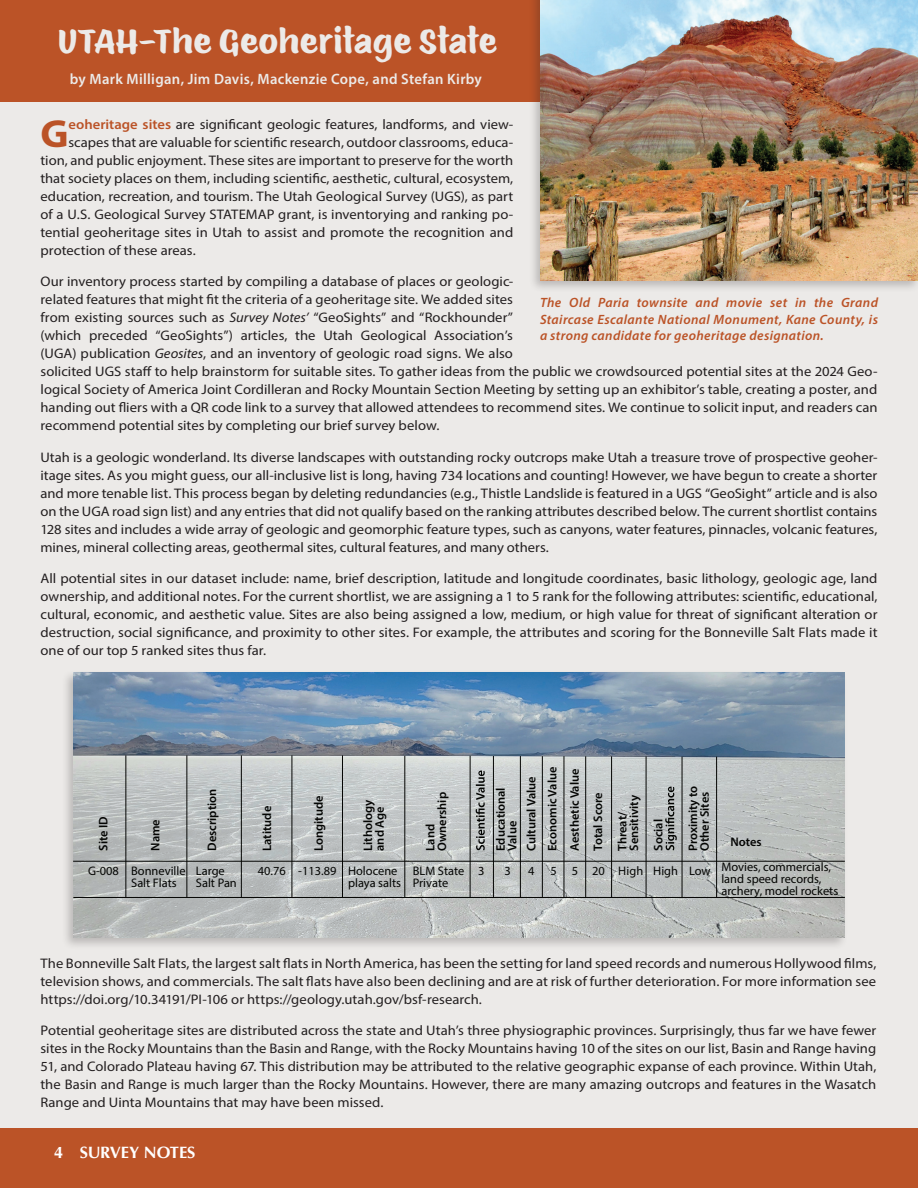
<style>
.page{position:relative;width:918px;height:1188px;background:#eceae8}
.page>*{position:absolute;margin:0;border:0;box-sizing:border-box;transform-origin:0 0}
.serif_caption{font:700 39.3px "Myriad Pro";color:#bb5327;scale:1.05 1}
.t1{font:33px "Eds Market";letter-spacing:.025em;color:#eceae8}
.t2{font:700 16.5px "Optima";letter-spacing:-.01em;color:#fff}
.t3{font:600 15px "Myriad Pro";letter-spacing:.02em;color:#eceae8}
.serif_caption-2{font:13.95px/18px "Myriad Pro";color:#231f20;text-align:justify;scale:1.05 1}
.serif_caption-3{font:italic 600 13.5px/16.5px "Myriad Pro";letter-spacing:.025em;color:#bb5327;text-align:justify}
.t4{font:600 12.45px/11.7px "Myriad Pro";color:#040503}
.t5{font:12.45px/11.7px "Myriad Pro";color:#040503}
.s1{font-weight:600;color:#bb5327}
.s2{font-style:italic}
</style>
<div class="page">
<div style="left:0;top:0;width:853px;height:102px;background:#bb5327"></div>
<div style="left:0;top:1129px;width:918px;height:59px;background:#bb5327"></div>
<div style="left:61px;top:669px;width:787px;height:281px;background:#231f20;opacity:.25"></div>
<img style="left:74px;top:673px;width:770px;height:265px">
<svg style="left:476px;top:771px;width:9px;height:79px"></svg>
<svg style="left:665px;top:787px;width:12px;height:63px"></svg>
<hr style="left:74px;top:897px;width:770px;height:1px;background:#040503">
<hr style="left:74px;top:861px;width:770px;height:1px;background:#040503">
<hr style="left:126px;top:755px;width:1px;height:142px;background:#040503">
<hr style="left:187px;top:755px;width:1px;height:142px;background:#040503">
<hr style="left:241px;top:755px;width:1px;height:142px;background:#040503">
<hr style="left:292px;top:755px;width:1px;height:142px;background:#040503">
<hr style="left:342px;top:755px;width:1px;height:142px;background:#040503">
<hr style="left:404px;top:756px;width:1px;height:141px;background:#040503">
<hr style="left:542px;top:756px;width:1px;height:141px;background:#040503">
<hr style="left:470px;top:756px;width:1px;height:141px;background:#040503">
<hr style="left:520px;top:756px;width:1px;height:141px;background:#040503">
<hr style="left:493px;top:756px;width:1px;height:141px;background:#040503">
<hr style="left:611px;top:756px;width:1px;height:141px;background:#040503">
<hr style="left:585px;top:756px;width:1px;height:141px;background:#040503">
<hr style="left:564px;top:756px;width:1px;height:141px;background:#040503">
<hr style="left:646px;top:756px;width:1px;height:141px;background:#040503">
<hr style="left:716px;top:757px;width:1px;height:140px;background:#040503">
<hr style="left:682px;top:757px;width:1px;height:140px;background:#040503">
<div style="left:528px;top:0;width:390px;height:293px;background:#231f20;opacity:.25"></div>
<img style="left:541px;top:0;width:377px;height:281px">
<p class="t1" style="left:58px;top:17px;width:440px">UTAH–The Geoheritage State</p>
<p class="t3" style="left:70px;top:69px;width:414px">by Mark Milligan, Jim Davis, Mackenzie Cope, and Stefan Kirby</p>
<p class="serif_caption" style="left:40px;top:108px;width:28px">G</p>
<p class="serif_caption-2" style="left:68px;top:115px;width:425px"><span class="s1">eoheritage sites</span> are significant geologic features, landforms, and view-</p>
<p class="serif_caption-2" style="left:68px;top:133px;width:425px">scapes that are valuable for scientific research, outdoor classrooms, educa-</p>
<p class="serif_caption-2" style="left:40px;top:151px;width:452px">tion, and public enjoyment. These sites are important to preserve for the worth</p>
<p class="serif_caption-2" style="left:40px;top:169px;width:452px">that society places on them, including scientific, aesthetic, cultural, ecosystem,</p>
<p class="serif_caption-2" style="left:40px;top:187px;width:452px">education, recreation, and tourism. The Utah Geological Survey (UGS), as part</p>
<p class="serif_caption-2" style="left:40px;top:205px;width:452px">of a U.S. Geological Survey STATEMAP grant, is inventorying and ranking po-</p>
<p class="serif_caption-2" style="left:40px;top:223px;width:452px">tential geoheritage sites in Utah to assist and promote the recognition and</p>
<p class="serif_caption-2" style="left:40px;top:241px;width:149px">protection of these areas.</p>
<p class="serif_caption-2" style="left:40px;top:272px;width:799px;text-align:left">Our inventory process started by compiling a database of places or geologic-<br>related features that might fit the criteria of a geoheritage site. We added sites<br>from existing sources such as <span class="s2">Survey Notes’</span> “GeoSights” and “Rockhounder”<br>(which preceded “GeoSights”) articles, the Utah Geological Association’s<br>(UGA) publication <span class="s2">Geosites</span>, and an inventory of geologic road signs. We also<br>solicited UGS staff to help brainstorm for suitable sites. To gather ideas from the public we crowdsourced potential sites at the 2024 Geo&shy;logical Society of America Joint Cordilleran and Rocky Mountain Section Meeting by setting up an exhibitor’s table, creating a poster, and handing out fliers with a QR code link to a survey that allowed attendees to recommend sites. We continue to solicit input, and readers can recommend potential sites by completing our brief survey below.</p>
<p class="serif_caption-2" style="left:40px;top:448px;width:799px">Utah is a geologic wonderland. Its diverse landscapes with outstanding rocky outcrops make Utah a treasure trove of prospective geoher&shy;itage sites. As you might guess, our all-inclusive list is long, having 734 locations and counting! However, we have begun to create a shorter and more tenable list. This process began by deleting redundancies (e.g., Thistle Landslide is featured in a UGS “GeoSight” article and is also on the UGA road sign list) and any entries that did not qualify based on the ranking attributes described below. The current shortlist contains 128 sites and includes a wide array of geologic and geomorphic feature types, such as canyons, water features, pinnacles, volcanic features, mines, mineral collecting areas, geothermal sites, cultural features, and many others.</p>
<p class="serif_caption-2" style="left:40px;top:569px;width:799px">All potential sites in our dataset include: name, brief description, latitude and longitude coordinates, basic lithology, geologic age, land ownership, and additional notes. For the current shortlist, we are assigning a 1 to 5 rank for the following attributes: scientific, educational, cultural, economic, and aesthetic value. Sites are also being assigned a low, medium, or high value for threat of significant alteration or destruction, social significance, and proximity to other sites. For example, the attributes and scoring for the Bonneville Salt Flats made it one of our top 5 ranked sites thus far.</p>
<p class="serif_caption-3" style="left:540px;top:294px;width:340px">The Old Paria townsite and movie set in the Grand Staircase Escalante National Monument, Kane County, is a strong candidate for geoheritage designation.</p>
<p class="t4" style="left:521px;top:851px;width:86px;line-height:21px;rotate:-90deg">Cultural Value<br>Economic Value</p>
<p class="t4" style="left:562px;top:851px;width:84px;line-height:23.9px;rotate:-90deg">Aesthetic Value<br>Total Score<br>Threat/</p>
<p class="t4" style="left:622px;top:851px;width:57px;line-height:24.2px;rotate:-90deg">Sensitivity<br>Social</p>
<p class="t4" style="left:687px;top:851px;width:67px;rotate:-90deg">Proximity to<br>Other Sites</p>
<p class="t4" style="left:261px;top:851px;width:46px;rotate:-90deg">Latitude</p>
<p class="t4" style="left:313px;top:851px;width:57px;rotate:-90deg">Longitude</p>
<p class="t4" style="left:362px;top:851px;width:53px;rotate:-90deg">Lithology and Age</p>
<p class="t4" style="left:424px;top:851px;width:60px;rotate:-90deg">Land<br>Ownership</p>
<p class="t4" style="left:495px;top:851px;width:65px;rotate:-90deg">Educational<br>Value</p>
<p class="t4" style="left:206px;top:851px;width:64px;rotate:-90deg">Description</p>
<p class="t5" style="left:196px;top:865px;width:42px">Large<br>Salt Pan</p>
<p class="t4" style="left:97px;top:851px;width:36px;rotate:-90deg">Site ID</p>
<p class="t4" style="left:149px;top:851px;width:33px;rotate:-90deg">Name</p>
<p class="t4" style="left:730px;top:836px;width:33px">Notes</p>
<p class="t5" style="left:478px;top:865px;width:8px">3</p>
<p class="t5" style="left:505px;top:865px;width:8px">3</p>
<p class="t5" style="left:528px;top:865px;width:8px">4</p>
<p class="t5" style="left:721px;top:861px;width:118px;text-indent:-171px">5 5 20 High High Low Movies, commercials, land speed records, archery, model rockets</p>
<p class="t5" style="left:131px;top:865px;width:56px">Bonneville<br>Salt Flats</p>
<p class="t5" style="left:258px;top:865px;width:145px;text-align:right">40.76 -113.89 Holocene playa salts</p>
<p class="t5" style="left:413px;top:865px;width:53px">BLM State<br>Private</p>
<p class="t5" style="left:88px;top:865px;width:32px">G-008</p>
<p class="serif_caption-2" style="left:40px;top:954px;width:798px">The Bonneville Salt Flats, the largest salt flats in North America, has been the setting for land speed records and numerous Hollywood films, television shows, and commercials. The salt flats have also been declining and are at risk of further deterioration. For more information see https://doi.org/10.34191/PI-106 or https://geology.utah.gov/bsf-research.</p>
<p class="serif_caption-2" style="left:40px;top:1021px;width:798px">Potential geoheritage sites are distributed across the state and Utah’s three physiographic provinces. Surprisingly, thus far we have fewer sites in the Rocky Mountains than the Basin and Range, with the Rocky Mountains having 10 of the sites on our list, Basin and Range having 51, and Colorado Plateau having 67. This distribution may be attributed to the relative geographic expanse of each province. Within Utah, the Basin and Range is much larger than the Rocky Mountains. However, there are many amazing outcrops and features in the Wasatch Range and Uinta Mountains that may have been missed.</p>
<p class="t2" style="left:54px;top:1143px;width:143px">4 SURVEY NOTES</p>
</div>
